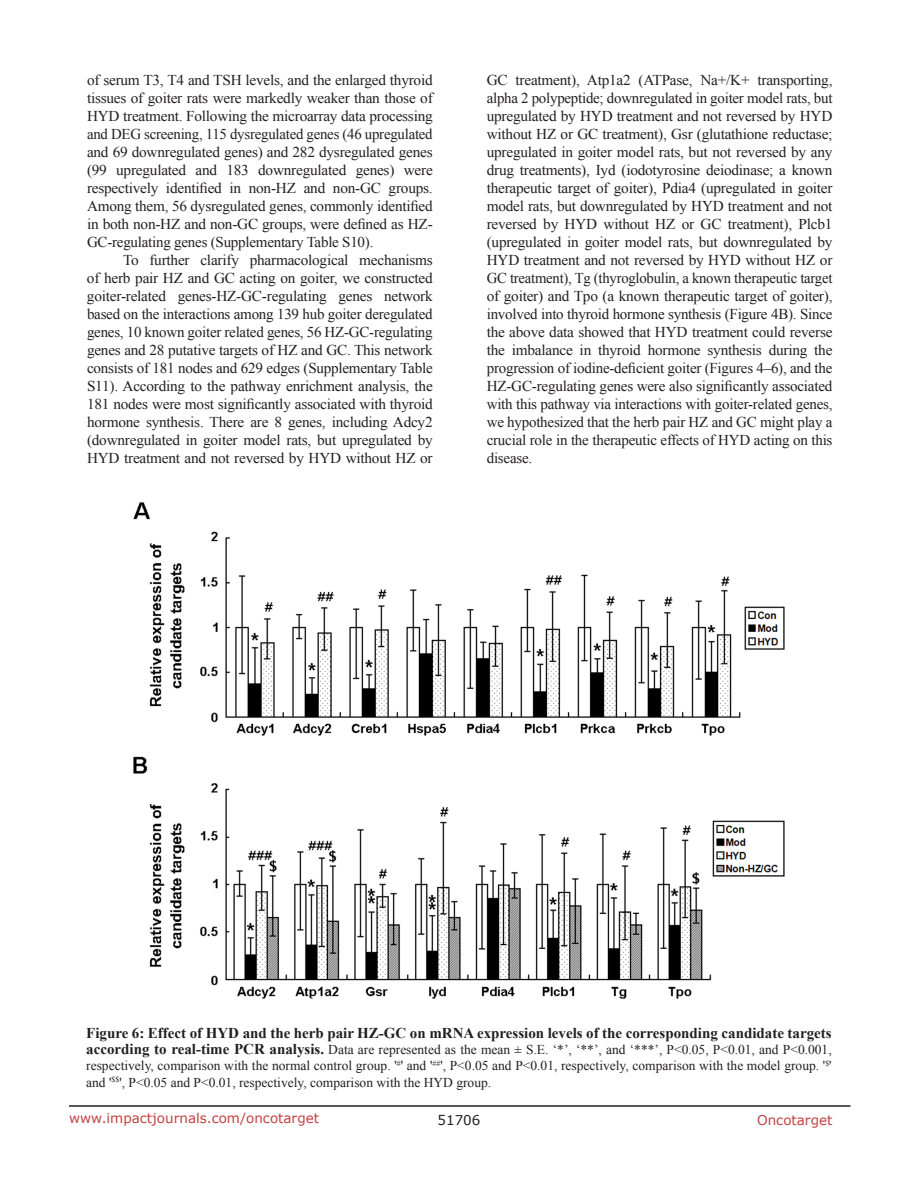
<style>
.page{position:relative;width:918px;height:1188px;background:#fff}
.page>*{position:absolute;margin:0;border:0;box-sizing:border-box;transform-origin:0 0}
.t1{font:15px/18px "Times New Roman";letter-spacing:-.015em;color:#231f20;text-align:justify}
.t2{font:700 15px "Times New Roman";color:#231f20}
.t3{font:13.5px/16.2px "Times New Roman";color:#231f20;text-align:justify}
.t4{font:13.5px "Verdana";color:#c24141}
.t5{font:13.5px "Verdana";color:#231f20}
.s1{font-weight:700;font-size:15px}
</style>
<div class="page">
<hr style="left:69px;top:1105px;width:781px;height:2px;background:#231f20">
<img style="left:133px;top:502px;width:652px;height:497px">
<p class="t1" style="left:87px;top:71px;width:347px">of serum T3, T4 and TSH levels, and the enlarged thyroid tissues of goiter rats were markedly weaker than those of HYD treatment. Following the microarray data processing and DEG screening, 115 dysregulated genes (46 upregulated and 69 downregulated genes) and 282 dysregulated genes (99 upregulated and 183 downregulated genes) were respectively identified in non-HZ and non-GC groups.<br>Among them, 56 dysregulated genes, commonly identified in both non-HZ and non-GC groups, were defined as HZ-GC-regulating genes (Supplementary Table S10).</p>
<p class="t1" style="left:87px;top:251px;width:347px;text-indent:36px">To further clarify pharmacological mechanisms of herb pair HZ and GC acting on goiter, we constructed goiter-related genes-HZ-GC-regulating genes network based on the interactions among 139 hub goiter deregulated genes, 10 known goiter related genes, 56 HZ-GC-regulating genes and 28 putative targets of HZ and GC. This network consists of 181 nodes and 629 edges (Supplementary Table S11). According to the pathway enrichment analysis, the 181 nodes were most significantly associated with thyroid hormone synthesis. There are 8 genes, including Adcy2 (downregulated in goiter model rats, but upregulated by HYD treatment and not reversed by HYD without HZ or</p>
<p class="t1" style="left:487px;top:71px;width:347px">GC treatment), Atp1a2 (ATPase, Na+/K+ transporting, alpha 2 polypeptide; downregulated in goiter model rats, but upregulated by HYD treatment and not reversed by HYD without HZ or GC treatment), Gsr (glutathione reductase; upregulated in goiter model rats, but not reversed by any drug treatments), Iyd (iodotyrosine deiodinase; a known therapeutic target of goiter), Pdia4 (upregulated in goiter model rats, but downregulated by HYD treatment and not reversed by HYD without HZ or GC treatment), Plcb1 (upregulated in goiter model rats, but downregulated by HYD treatment and not reversed by HYD without HZ or GC treatment), Tg (thyroglobulin, a known therapeutic target of goiter) and Tpo (a known therapeutic target of goiter), involved into thyroid hormone synthesis (Figure 4B). Since the above data showed that HYD treatment could reverse the imbalance in thyroid hormone synthesis during the progression of iodine-deficient goiter (Figures 4–6), and the HZ-GC-regulating genes were also significantly associated with this pathway via interactions with goiter-related genes, we hypothesized that the herb pair HZ and GC might play a crucial role in the therapeutic effects of HYD acting on this disease.</p>
<p class="t2" style="left:86px;top:1023px;width:747px">Figure 6: Effect of HYD and the herb pair HZ-GC on mRNA expression levels of the corresponding candidate targets</p>
<p class="t3" style="left:86px;top:1041px;width:747px"><span class="s1">according to real-time PCR analysis.</span> Data are represented as the mean ± S.E. ‘*’, ‘**’, and ‘***’, P&lt;0.05, P&lt;0.01, and P&lt;0.001, respectively, comparison with the normal control group. '<sup>#</sup>' and '<sup>##</sup>', P&lt;0.05 and P&lt;0.01, respectively, comparison with the model group. '<sup>$</sup>' and '<sup>$$</sup>', P&lt;0.05 and P&lt;0.01, respectively, comparison with the HYD group.</p>
<p class="t4" style="left:69px;top:1109px;width:252px">www.impactjournals.com/oncotarget</p>
<p class="t5" style="left:438px;top:1111px;width:44px">51706</p>
<p class="t4" style="left:757px;top:1111px;width:77px">Oncotarget</p>
</div>
